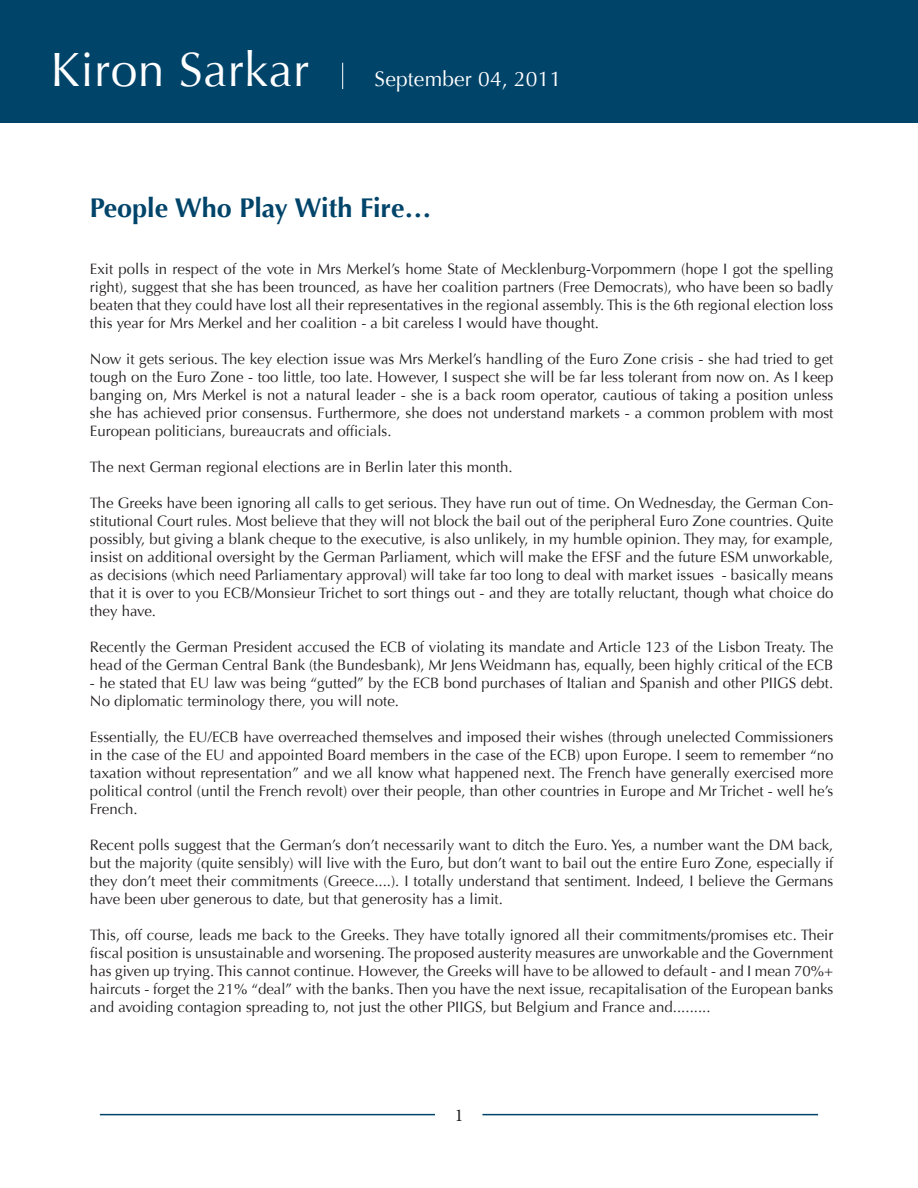
<style>
.page{position:relative;width:918px;height:1188px;background:#fff}
.page>*{position:absolute;margin:0;border:0;box-sizing:border-box;transform-origin:0 0}
.t1{font:48px "Optima";letter-spacing:.01em;color:#fff}
.t2{font:700 27px "Optima";color:#00446a}
.t3{font:21px "Optima";letter-spacing:.01em;color:#fff}
.t4{font:18px "Minion Pro";color:#231f20}
.t5{font:15px/18px "Optima";color:#231f20;text-align:justify}
</style>
<div class="page">
<div style="left:0;top:0;width:918px;height:123px;background:#00446a"></div>
<svg style="left:342px;top:63px;width:1px;height:26px"></svg>
<hr style="left:100px;top:1114px;width:335px;height:1px;background:#00446a">
<hr style="left:482px;top:1114px;width:336px;height:1px;background:#00446a">
<p class="t1" style="left:51px;top:42px;width:260px">Kiron Sarkar</p>
<p class="t3" style="left:375px;top:67px;width:188px">September 04, 2011</p>
<p class="t2" style="left:90px;top:193px;width:343px">People Who Play With Fire…</p>
<p class="t5" style="left:90px;top:261px;width:745px">Exit polls in respect of the vote in Mrs Merkel’s home State of Mecklenburg-Vorpommern (hope I got the spelling right), suggest that she has been trounced, as have her coalition partners (Free Democrats), who have been so badly beaten that they could have lost all their representatives in the regional assembly. This is the 6th regional election loss this year for Mrs Merkel and her coalition - a bit careless I would have thought.</p>
<p class="t5" style="left:90px;top:351px;width:745px">Now it gets serious. The key election issue was Mrs Merkel’s handling of the Euro Zone crisis - she had tried to get tough on the Euro Zone - too little, too late. However, I suspect she will be far less tolerant from now on. As I keep banging on, Mrs Merkel is not a natural leader - she is a back room operator, cautious of taking a position unless she has achieved prior consensus. Furthermore, she does not understand markets - a common problem with most European politicians, bureaucrats and officials.</p>
<p class="t5" style="left:90px;top:459px;width:424px">The next German regional elections are in Berlin later this month.</p>
<p class="t5" style="left:90px;top:495px;width:745px">The Greeks have been ignoring all calls to get serious. They have run out of time. On Wednesday, the German Con&shy;stitutional Court rules. Most believe that they will not block the bail out of the peripheral Euro Zone countries. Quite possibly, but giving a blank cheque to the executive, is also unlikely, in my humble opinion. They may, for example, insist on additional oversight by the German Parliament, which will make the EFSF and the future ESM unworkable, as decisions (which need Parliamentary approval) will take far too long to deal with market issues - basically means that it is over to you ECB/Monsieur Trichet to sort things out - and they are totally reluctant, though what choice do they have.</p>
<p class="t5" style="left:90px;top:639px;width:745px">Recently the German President accused the ECB of violating its mandate and Article 123 of the Lisbon Treaty. The head of the German Central Bank (the Bundesbank), Mr Jens Weidmann has, equally, been highly critical of the ECB</p>
<p class="t5" style="left:90px;top:675px;width:745px">- he stated that EU law was being “gutted” by the ECB bond purchases of Italian and Spanish and other PIIGS debt.<br>No diplomatic terminology there, you will note.</p>
<p class="t5" style="left:90px;top:729px;width:745px">Essentially, the EU/ECB have overreached themselves and imposed their wishes (through unelected Commissioners in the case of the EU and appointed Board members in the case of the ECB) upon Europe. I seem to remember “no taxation without representation” and we all know what happened next. The French have generally exercised more political control (until the French revolt) over their people, than other countries in Europe and Mr Trichet - well he’s French.</p>
<p class="t5" style="left:90px;top:837px;width:745px">Recent polls suggest that the German’s don’t necessarily want to ditch the Euro. Yes, a number want the DM back, but the majority (quite sensibly) will live with the Euro, but don’t want to bail out the entire Euro Zone, especially if they don’t meet their commitments (Greece....). I totally understand that sentiment. Indeed, I believe the Germans have been uber generous to date, but that generosity has a limit.</p>
<p class="t5" style="left:90px;top:927px;width:745px">This, off course, leads me back to the Greeks. They have totally ignored all their commitments/promises etc. Their fiscal position is unsustainable and worsening. The proposed austerity measures are unworkable and the Government has given up trying. This cannot continue. However, the Greeks will have to be allowed to default - and I mean 70%+ haircuts - forget the 21% “deal” with the banks. Then you have the next issue, recapitalisation of the European banks and avoiding contagion spreading to, not just the other PIIGS, but Belgium and France and.........</p>
<p class="t4" style="left:455px;top:1104px;width:10px">1</p>
</div>
